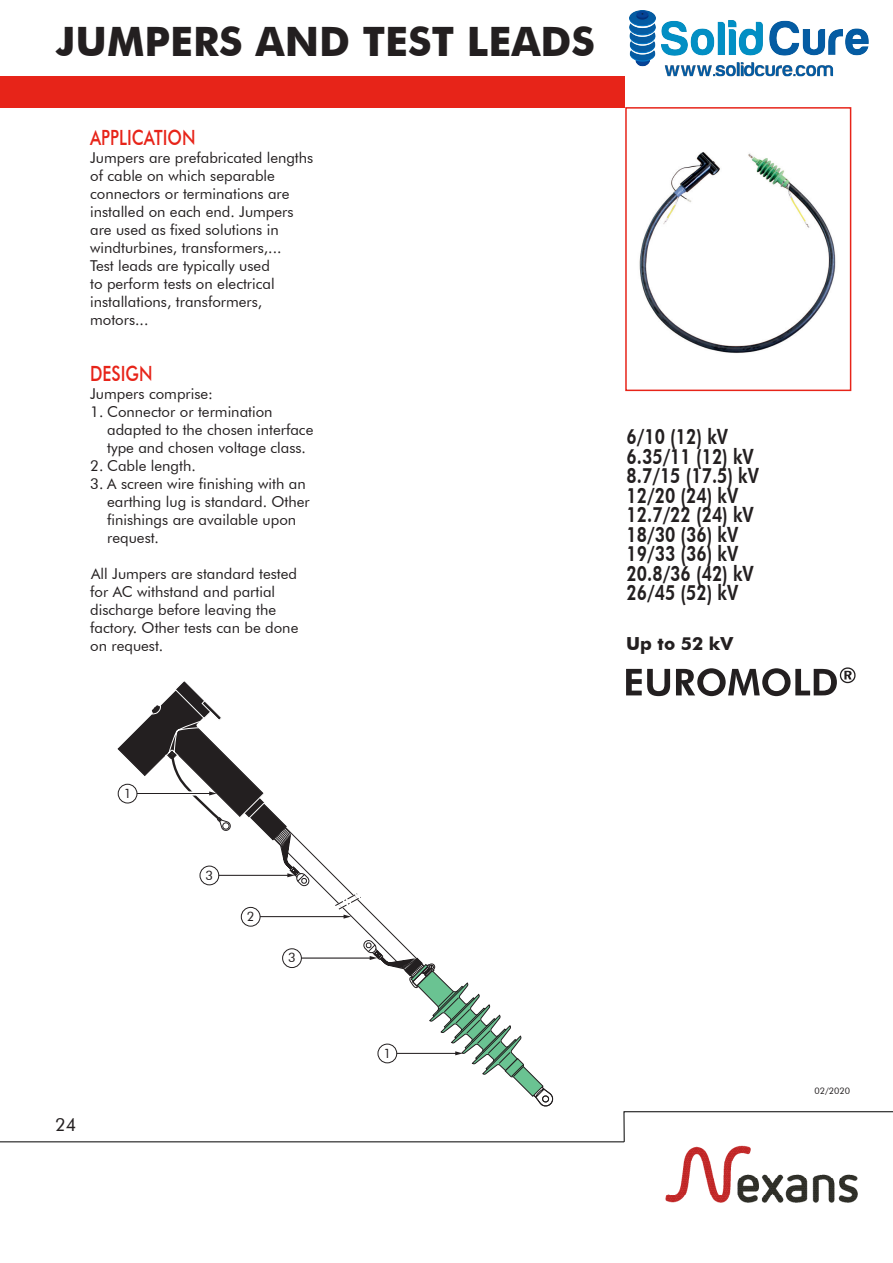
<style>
.page{position:relative;width:893px;height:1263px;background:#fff}
.page>*{position:absolute;margin:0;border:0;box-sizing:border-box;transform-origin:0 0}
.t1{font:700 40.5px "Futura ABT";color:#231f20}
.t2{font:800 21px "Futura ABT";color:#231f20;scale:.8 1}
.t3{font:500 21px "Futura BT";color:#e72419;scale:.8 1}
.t4{font:700 18px "Futura ABT";color:#231f20}
.t5{font:18px "Futura ABT";color:#231f20}
.Technical_cha{font:15px/18px "Futura ABT";color:#231f20}
.t6{font:13.05px "Futura ABT";color:#231f20}
.t7{font:9px "Futura ABT";color:#231f20}
</style>
<div class="page">
<div style="left:0;top:76px;width:625px;height:32px;background:#e72419"></div>
<img style="left:665px;top:1145px;width:193px;height:58px">
<svg style="left:623px;top:1111px;width:270px;height:31px"></svg>
<hr style="left:0;top:1141px;width:624px;height:1px;background:#000">
<svg style="left:626px;top:669px;width:44px;height:27px"></svg>
<svg style="left:676px;top:667px;width:179px;height:29px"></svg>
<div style="left:625px;top:107px;width:226px;height:284px;border:2px solid #e72419"></div>
<svg style="left:117px;top:681px;width:436px;height:425px"></svg>
<div style="left:378px;top:1044px;width:19px;height:19px;background:#fff;border-radius:50%"></div>
<div style="left:378px;top:1044px;width:19px;height:19px;border:1px solid #231f20;border-radius:50%"></div>
<img style="left:639px;top:152px;width:197px;height:201px">
<img style="left:629px;top:11px;width:239px;height:66px">
<p class="t1" style="left:56px;top:17px;width:540px">JUMPERS AND TEST LEADS</p>
<p class="t3" style="left:90px;top:125px;width:133px">APPLICATION</p>
<p class="Technical_cha" style="left:90px;top:148px;width:225px">Jumpers are prefabricated lengths of cable on which separable connectors or terminations are installed on each end. Jumpers are used as fixed solutions in windturbines, transformers,...</p>
<p class="Technical_cha" style="left:90px;top:256px;width:186px">Test leads are typically used to perform tests on electrical installations, transformers, motors...</p>
<p class="t3" style="left:90px;top:360px;width:79px">DESIGN</p>
<p class="Technical_cha" style="left:90px;top:384px;width:124px">Jumpers comprise:</p>
<p class="Technical_cha" style="left:107px;top:402px;width:208px;text-indent:-17px">1. Connector or termination adapted to the chosen interface type and chosen voltage class.</p>
<p class="Technical_cha" style="left:90px;top:456px;width:107px">2. Cable length.</p>
<p class="Technical_cha" style="left:107px;top:474px;width:204px;text-indent:-17px">3. A screen wire finishing with an earthing lug is standard. Other finishings are available upon request.</p>
<p class="Technical_cha" style="left:90px;top:564px;width:210px">All Jumpers are standard tested for AC withstand and partial discharge before leaving the factory. Other tests can be done on request.</p>
<p class="t2" style="left:627px;top:424px;width:128px">6/10 (12) kV</p>
<p class="t2" style="left:627px;top:444px;width:161px">6.35/11 (12) kV</p>
<p class="t2" style="left:627px;top:463px;width:167px">8.7/15 (17.5) kV</p>
<p class="t2" style="left:627px;top:483px;width:141px">12/20 (24) kV</p>
<p class="t2" style="left:627px;top:502px;width:161px">12.7/22 (24) kV</p>
<p class="t2" style="left:627px;top:522px;width:141px">18/30 (36) kV</p>
<p class="t2" style="left:627px;top:541px;width:141px">19/33 (36) kV</p>
<p class="t2" style="left:627px;top:561px;width:161px">20.8/36 (42) kV</p>
<p class="t2" style="left:627px;top:580px;width:141px">26/45 (52) kV</p>
<p class="t4" style="left:626px;top:633px;width:109px">Up to 52 kV</p>
<p class="t6" style="left:124px;top:785px;width:9px">1</p>
<p class="t5" style="left:55px;top:1114px;width:23px">24</p>
<p class="t6" style="left:206px;top:867px;width:9px">3</p>
<p class="t6" style="left:247px;top:908px;width:9px">2</p>
<p class="t6" style="left:288px;top:950px;width:9px">3</p>
<p class="t6" style="left:383px;top:1045px;width:9px">1</p>
<p class="t7" style="left:814px;top:1085px;width:37px">02/2020</p>
</div>
